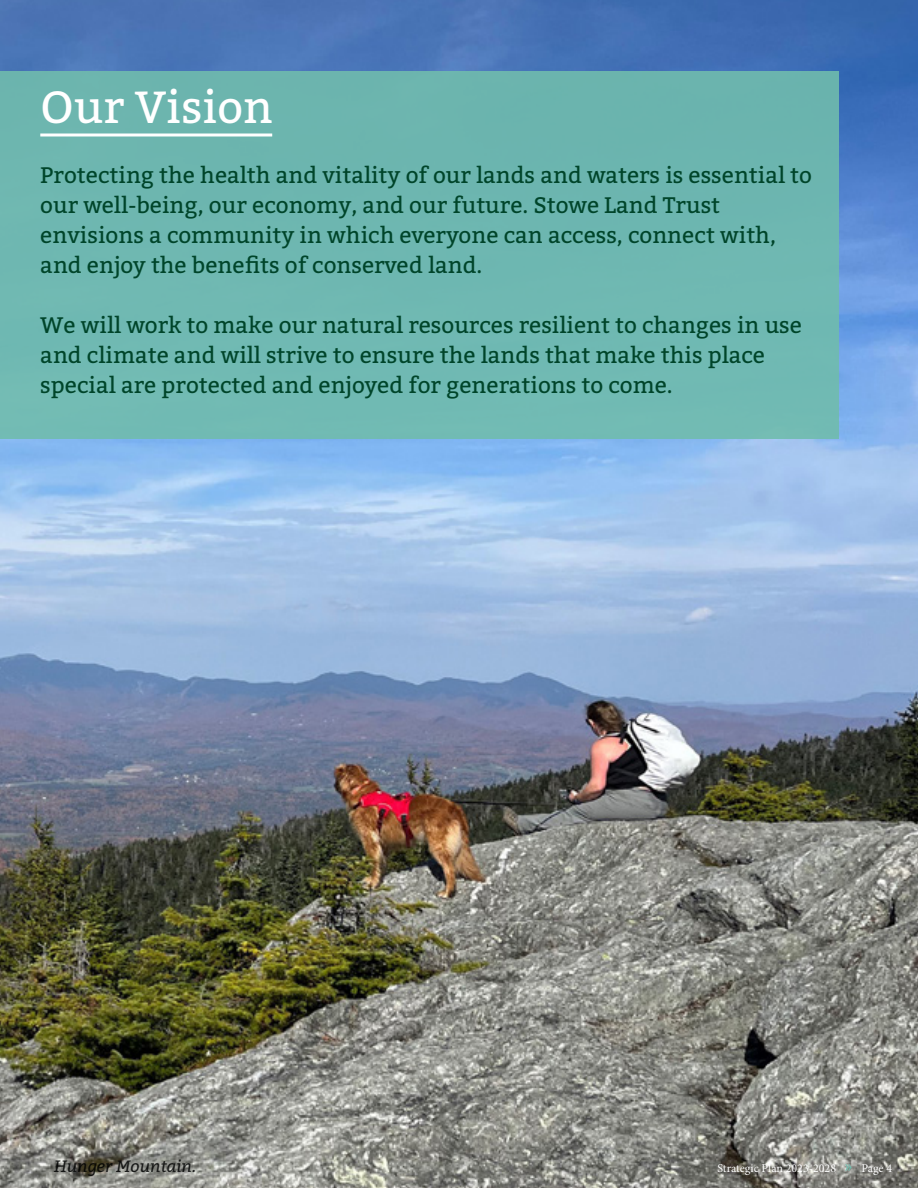
<style>
.page{position:relative;width:918px;height:1188px;background:#fff}
.page>*{position:absolute;margin:0;border:0;box-sizing:border-box;transform-origin:0 0}
.t1{font:45px "Bitter";color:#fff}
.t2{font:22.5px/30px "Bitter";color:#00452a}
.t3{font:italic 16.5px "Bitter";color:#000101}
.t4{font:12px "Minion Pro";color:#fff}
.s1{font-family:"Le Monde Courrier Std";font-weight:600;font-size:16.5px;color:#70bcad}
</style>
<div class="page">
<img style="left:0;top:0;width:918px;height:1188px">
<div style="left:0;top:71px;width:839px;height:367px;background:#70bcad"></div>
<hr style="left:40px;top:134px;width:232px;height:2px;background:#fff">
<h1 class="t1" style="left:40px;top:79px;width:234px">Our Vision</h1>
<p class="t2" style="left:40px;top:161px;width:773px">Protecting the health and vitality of our lands and waters is essential to our well-being, our economy, and our future. Stowe Land Trust envisions a community in which everyone can access, connect with, and enjoy the benefits of conserved land.</p>
<p class="t2" style="left:40px;top:311px;width:763px">We will work to make our natural resources resilient to changes in use and climate and will strive to ensure the lands that make this place special are protected and enjoyed for generations to come.</p>
<p class="t3" style="left:54px;top:1155px;width:144px">Hunger Mountain.</p>
<p class="t4" style="left:717px;top:1160px;width:176px">Strategic Plan 2023-2028 <span class="s1">»</span> Page 4</p>
</div>
